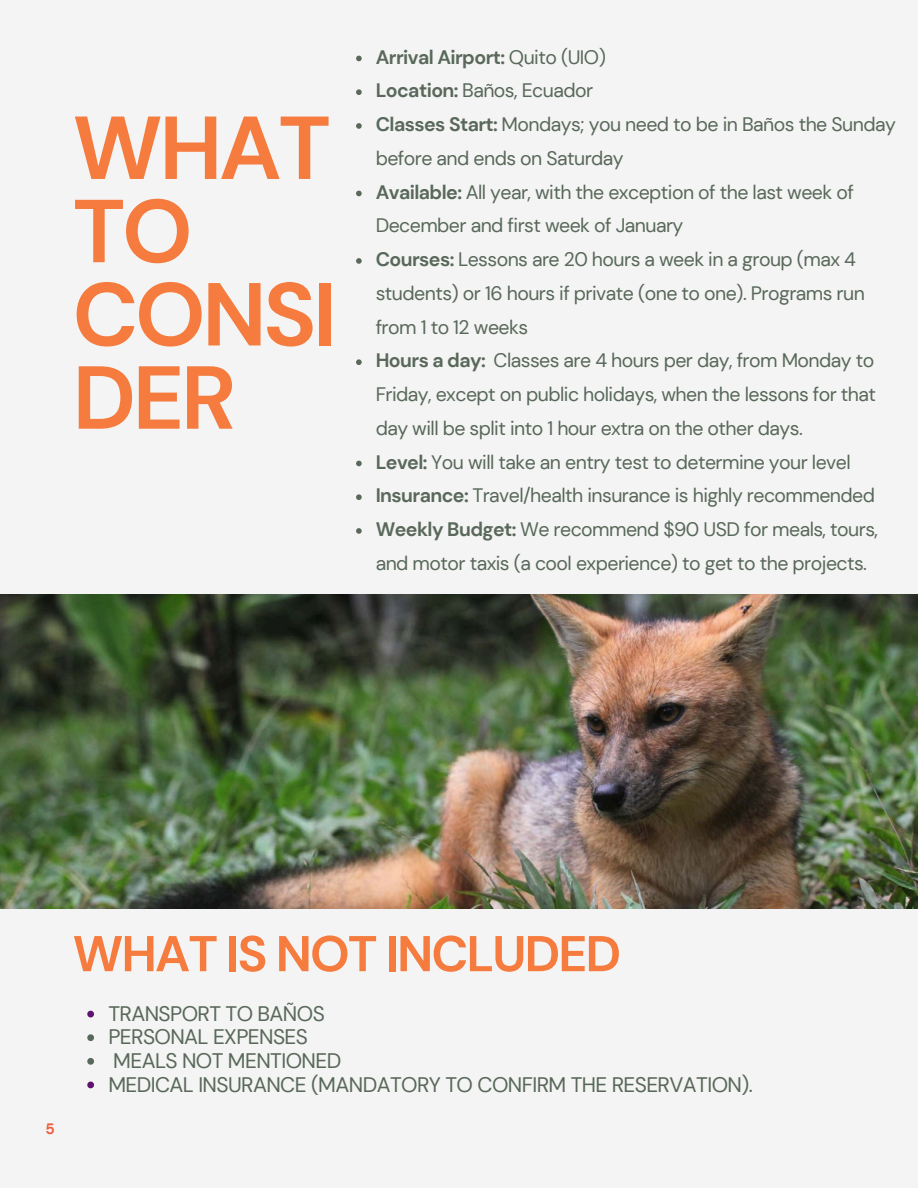
<style>
.page{position:relative;width:918px;height:1188px;background:#f3f4f3}
.page>*{position:absolute;margin:0;border:0;box-sizing:border-box;transform-origin:0 0}
.t1{font:700 89.1px/83.2px "DM Sans";letter-spacing:-.035em;color:#f67b3e}
.t2{font:700 50.1px "DM Sans";letter-spacing:-.035em;color:#f67b3e}
.t3{font:21px "DM Sans";letter-spacing:-.03em;color:#59685a}
.t4{font:19.5px/33.8px "DM Sans";letter-spacing:-.03em;color:#59685a}
.t5{font:700 19.5px "DM Sans";letter-spacing:-.03em;color:#59685a}
.t6{font:700 15px "DM Sans";color:#ef5b3e}
.s1{font-weight:400}
.s2{font-weight:700}
</style>
<div class="page">
<img style="left:0;top:594px;width:918px;height:315px">
<svg style="left:356px;top:56px;width:6px;height:5px"></svg>
<svg style="left:356px;top:89px;width:6px;height:6px"></svg>
<svg style="left:356px;top:123px;width:6px;height:6px"></svg>
<svg style="left:356px;top:191px;width:6px;height:5px"></svg>
<svg style="left:356px;top:258px;width:6px;height:6px"></svg>
<svg style="left:356px;top:359px;width:6px;height:6px"></svg>
<svg style="left:356px;top:461px;width:6px;height:5px"></svg>
<svg style="left:356px;top:494px;width:6px;height:6px"></svg>
<svg style="left:356px;top:528px;width:6px;height:6px"></svg>
<svg style="left:87px;top:1011px;width:7px;height:6px"></svg>
<svg style="left:87px;top:1034px;width:7px;height:7px"></svg>
<svg style="left:87px;top:1058px;width:7px;height:7px"></svg>
<svg style="left:87px;top:1082px;width:7px;height:6px"></svg>
<p class="t1" style="left:73px;top:107px;width:266px">WHAT<br>TO<br>CONSI<br>DER</p>
<p class="t5" style="left:376px;top:44px;width:232px">Arrival Airport: <span class="s1">Quito (UIO)</span></p>
<p class="t4" style="left:376px;top:74px;width:219px"><span class="s2">Location:</span> Baños, Ecuador</p>
<p class="t4" style="left:376px;top:107px;width:522px"><span class="s2">Classes Start:</span> Mondays; you need to be in Baños the Sunday before and ends on Saturday</p>
<p class="t4" style="left:376px;top:175px;width:480px"><span class="s2">Available:</span> All year, with the exception of the last week of<br>December and first week of January</p>
<p class="t4" style="left:376px;top:242px;width:491px"><span class="s2">Courses:</span> Lessons are 20 hours a week in a group (max 4 students) or 16 hours if private (one to one). Programs run from 1 to 12 weeks</p>
<p class="t4" style="left:376px;top:344px;width:502px;text-align:justify"><span class="s2">Hours a day:</span> Classes are 4 hours per day, from Monday to Friday, except on public holidays, when the lessons for that day will be split into 1 hour extra on the other days.</p>
<p class="t4" style="left:376px;top:445px;width:477px"><span class="s2">Level:</span> You will take an entry test to determine your level</p>
<p class="t4" style="left:376px;top:479px;width:501px"><span class="s2">Insurance:</span> Travel/health insurance is highly recommended</p>
<p class="t4" style="left:376px;top:512px;width:504px"><span class="s2">Weekly Budget:</span> We recommend $90 USD for meals, tours, and motor taxis (a cool experience) to get to the projects.</p>
<h1 class="t6" style="left:46px;top:1119px;width:11px">5</h1>
<p class="t2" style="left:73px;top:922px;width:550px">WHAT IS NOT INCLUDED</p>
<p class="t3" style="left:108px;top:1000px;width:218px">TRANSPORT TO BAÑOS</p>
<p class="t3" style="left:108px;top:1024px;width:201px">PERSONAL EXPENSES</p>
<p class="t3" style="left:113px;top:1047px;width:229px">MEALS NOT MENTIONED</p>
<p class="t3" style="left:108px;top:1071px;width:646px">MEDICAL INSURANCE (MANDATORY TO CONFIRM THE RESERVATION).</p>
</div>
